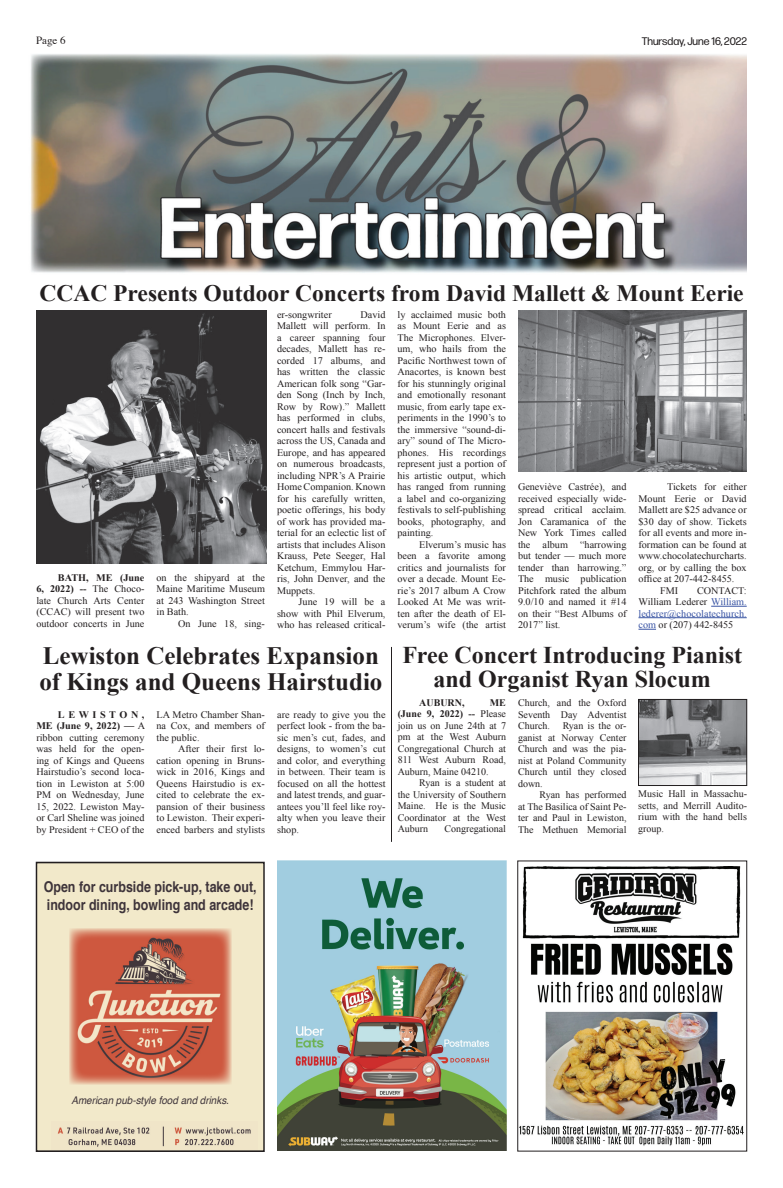
<style>
.page{position:relative;width:783px;height:1188px;background:#fff}
.page>*{position:absolute;margin:0;border:0;box-sizing:border-box;transform-origin:0 0}
.t1{font:700 25px/26px "Times New Roman";color:#231f20}
.t2{font:700 24px/24px "Times New Roman";color:#231f20;text-align:center}
.t3{font:700 23.5px "Times New Roman";color:#231f20}
.t4{font:700 14.9px/17.9px "Helvetica";color:#3e343a;scale:.84 1}
.t5{font:11px "Forma DJR Deck";color:#231f20}
.t6{font:11px "Times";color:#231f20}
.t7{font:italic 10.6px "Helvetica";color:#3e343a;scale:.93 1}
.t8{font:10px/11.5px "Times New Roman";color:#231f20;text-align:justify}
.t9{font:700 10px "Times New Roman";color:#231f20}
.s1{font-weight:700}
.s2{color:#3853a3}
</style>
<div class="page">
<img style="left:30px;top:54px;width:717px;height:219px">
<img style="left:277px;top:860px;width:229px;height:291px">
<div style="left:36px;top:863px;width:228px;height:288px;background:#f2e9ca"></div>
<div style="left:36px;top:862px;width:229px;height:290px;border:2px solid #231f20"></div>
<img style="left:69px;top:929px;width:162px;height:156px">
<img style="left:57px;top:1126px;width:194px;height:21px">
<img style="left:519px;top:867px;width:225px;height:279px">
<div style="left:517px;top:860px;width:230px;height:292px;border:1px solid #231f20"></div>
<img style="left:36px;top:311px;width:231px;height:252px">
<img style="left:518px;top:311px;width:229px;height:160px">
<hr style="left:711px;top:606px;width:36px;height:1px;background:#3853a3">
<hr style="left:638px;top:617px;width:109px;height:1px;background:#3853a3">
<svg style="left:638px;top:629px;width:18px;height:1px"></svg>
<hr style="left:391px;top:647px;width:1px;height:195px;background:#231f20">
<img style="left:640px;top:701px;width:105px;height:83px">
<div style="left:638px;top:699px;width:109px;height:87px;border:1px solid #231f20"></div>
<p class="t6" style="left:36px;top:30px;width:31px">Page 6</p>
<p class="t5" style="left:642px;top:34px;width:107px">Thursday, June 16, 2022</p>
<h3 class="t3" style="left:40px;top:276px;width:706px">CCAC Presents Outdoor Concerts from David Mallett &amp; Mount Eerie</h3>
<p class="t8" style="left:36px;top:571px;width:110px;text-indent:22px"><span class="s1">BATH, ME (June 6, 2022) --</span> The Choco&shy;late Church Arts Center (CCAC) will present two outdoor concerts in June</p>
<p class="t8" style="left:157px;top:572px;width:110px">on the shipyard at the Maine Maritime Museum at 243 Washington Street in Bath.</p>
<p class="t8" style="left:178px;top:618px;width:88px">On June 18, sing-</p>
<p class="t8" style="left:277px;top:309px;width:110px;text-indent:84px">David Mallett will perform. In a career spanning four decades, Mallett has re&shy;corded 17 albums, and has written the classic American folk song “Gar&shy;den Song (Inch by Inch, Row by Row).” Mallett has performed in clubs, concert halls and festivals across the US, Canada and Europe, and has appeared on numerous broadcasts, including NPR’s A Prairie Home Companion. Known for his carefully written, poetic offerings, his body of work has provided ma&shy;terial for an eclectic list of artists that includes Alison Krauss, Pete Seeger, Hal Ketchum, Emmylou Har&shy;ris, John Denver, and the Muppets.</p>
<p class="t8" style="left:277px;top:596px;width:110px;text-indent:22px">June 19 will be a show with Phil Elverum, who has released critical-</p>
<p class="t8" style="left:277px;top:309px;width:56px">er-songwriter</p>
<h1 class="t1" style="left:39px;top:642px;width:345px">Lewiston Celebrates Expansion of Kings and Queens Hairstudio</h1>
<p class="t8" style="left:36px;top:708px;width:110px;text-indent:22px"><span class="s1">LEWISTON, ME (June 9, 2022) —</span> A ribbon cutting ceremony was held for the open&shy;ing of Kings and Queens Hairstudio’s second loca&shy;tion in Lewiston at 5:00<br>PM on Wednesday, June 15, 2022. Lewiston May&shy;or Carl Sheline was joined by President + CEO of the</p>
<p class="t8" style="left:156px;top:709px;width:110px">LA Metro Chamber Shan&shy;na Cox, and members of the public.</p>
<p class="t8" style="left:277px;top:709px;width:110px">are ready to give you the perfect look - from the ba&shy;sic men’s cut, fades, and designs, to women’s cut and color, and everything in between. Their team is focused on all the hottest and latest trends, and guar&shy;antees you’ll feel like roy&shy;alty when you leave their shop.</p>
<p class="t8" style="left:156px;top:743px;width:110px;text-indent:22px">After their first lo&shy;cation opening in Bruns&shy;wick in 2016, Kings and Queens Hairstudio is ex&shy;cited to celebrate the ex&shy;pansion of their business to Lewiston. Their experi&shy;enced barbers and stylists</p>
<p class="t8" style="left:398px;top:309px;width:110px">ly acclaimed music both as Mount Eerie and as The Microphones. Elver&shy;um, who hails from the Pacific Northwest town of Anacortes, is known best for his stunningly original and emotionally resonant music, from early tape ex&shy;periments in the 1990’s to the immersive “sound-di&shy;ary” sound of The Micro&shy;phones. His recordings represent just a portion of his artistic output, which has ranged from running a label and co-organizing festivals to self-publishing books, photography, and painting.</p>
<p class="t8" style="left:398px;top:539px;width:110px;text-indent:22px">Elverum’s music has been a favorite among critics and journalists for over a decade. Mount Ee&shy;rie’s 2017 album A Crow Looked At Me was writ&shy;ten after the death of El&shy;verum’s wife (the artist</p>
<p class="t8" style="left:518px;top:481px;width:110px">Geneviève Castrée), and received especially wide&shy;spread critical acclaim.<br>Jon Caramanica of the New York Times called the album “harrowing but tender — much more tender than harrowing.” The music publication Pitchfork rated the album 9.0/10 and named it #14 on their “Best Albums of 2017” list.</p>
<p class="t8" style="left:667px;top:481px;width:81px">Tickets for either</p>
<p class="t8" style="left:639px;top:492px;width:110px">Mount Eerie or David</p>
<p class="t8" style="left:639px;top:504px;width:110px">Mallett are $25 advance or</p>
<p class="t8" style="left:639px;top:515px;width:110px">$30 day of show. Tickets</p>
<p class="t8" style="left:639px;top:527px;width:110px">for all events and more in-</p>
<p class="t8" style="left:638px;top:538px;width:110px">formation can be found at</p>
<p class="t8" style="left:638px;top:550px;width:110px">www.chocolatechurcharts.</p>
<p class="t8" style="left:638px;top:561px;width:110px">org, or by calling the box</p>
<p class="t8" style="left:638px;top:573px;width:98px">office at 207-442-8455.</p>
<p class="t8" style="left:660px;top:584px;width:20px">FMI</p>
<p class="t8" style="left:638px;top:584px;width:110px;text-indent:59px">CONTACT:<br>William Lederer <span class="s2">William. lederer@chocolatechurch. com</span> or (207) 442-8455</p>
<h2 class="t2" style="left:402px;top:643px;width:341px">Free Concert Introducing Pianist and Organist Ryan Slocum</h2>
<p class="t9" style="left:419px;top:696px;width:47px">AUBURN,</p>
<p class="t8" style="left:518px;top:697px;width:110px">Church, and the Oxford Seventh Day Adventist Church.</p>
<p class="t8" style="left:398px;top:697px;width:110px;text-indent:92px"><span class="s1">ME (June 9, 2022) --</span> Please join us on June 24th at 7 pm at the West Auburn Congregational Church at 811 West Auburn Road, Auburn, Maine 04210.</p>
<p class="t8" style="left:398px;top:777px;width:110px;text-indent:22px">Ryan is a student at the University of Southern Maine. He is the Music Coordinator at the West Auburn</p>
<p class="t8" style="left:518px;top:720px;width:110px;text-indent:45px">Ryan is the or&shy;ganist at Norway Center Church and was the pia&shy;nist at Poland Community Church until they closed down.</p>
<p class="t8" style="left:518px;top:789px;width:110px;text-indent:22px">Ryan has performed at The Basilica of Saint Pe&shy;ter and Paul in Lewiston, The Methuen Memorial</p>
<p class="t8" style="left:638px;top:788px;width:110px">Music Hall in Massachu&shy;setts, and Merrill Audito&shy;rium with the hand bells group.</p>
<p class="t8" style="left:444px;top:823px;width:63px">Congregational</p>
<h3 class="t4" style="left:44px;top:878px;width:255px">Open for curbside pick-up, take out, indoor dining, bowling and arcade!</h3>
<p class="t7" style="left:71px;top:1092px;width:171px">American pub-style food and drinks.</p>
</div>
